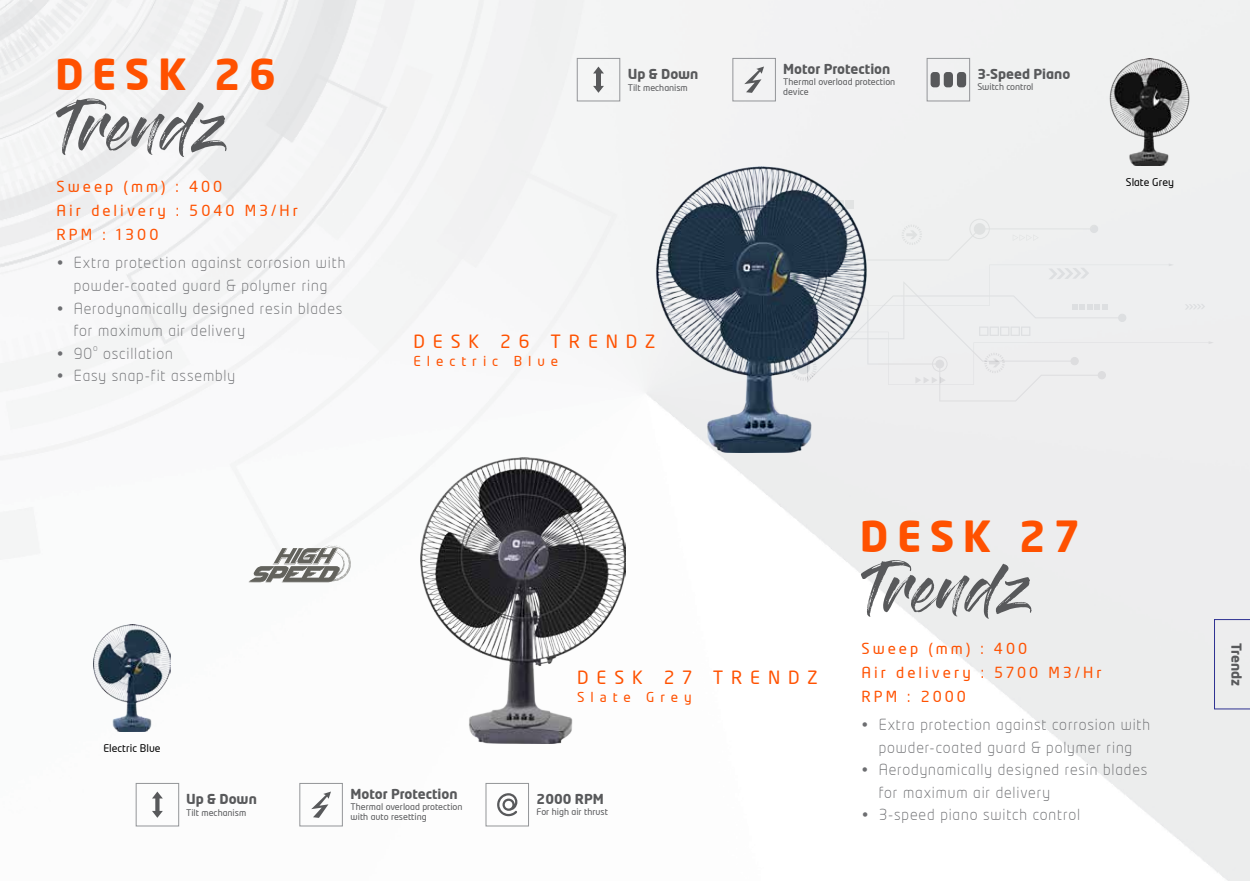
<style>
.page{position:relative;width:1250px;height:881px;background:#fff}
.page>*{position:absolute;margin:0;border:0;box-sizing:border-box;transform-origin:0 0}
.t1{font:700 42px "Neo Tech";letter-spacing:.2em;color:#ff5100}
.t2{font:18px "Neo Tech Alt";letter-spacing:.44em;color:#ff5100}
.t3{font:300 15px/22.5px "Neo Tech";letter-spacing:.06em;color:#6d6e71;text-align:center}
.t4{font:15px/24px "Neo Tech";letter-spacing:.2em;color:#ff5100}
.t5{font:700 13.5px "Neo Tech";color:#58595b}
.t6{font:13.5px "Neo Tech Alt";letter-spacing:.44em;color:#ff5100}
.t7{font:10.5px "Neo Tech";color:#000}
.t8{font:9px/10.5px "Neo Tech";color:#58595b}
.t9{font:300 8.7px "Neo Tech";color:#6d6e71}
</style>
<div class="page">
<img style="left:0;top:0;width:1249px;height:880px">
<div style="left:878px;top:218px;width:335px;height:183px;background:#eeeff0"></div>
<svg style="left:249px;top:545px;width:102px;height:37px"></svg>
<svg style="left:311px;top:791px;width:20px;height:26px"></svg>
<div style="left:299px;top:782px;width:44px;height:44px;border:1px solid #939598"></div>
<svg style="left:152px;top:791px;width:11px;height:26px"></svg>
<div style="left:136px;top:782px;width:43px;height:44px;border:1px solid #939598"></div>
<svg style="left:497px;top:792px;width:20px;height:23px"></svg>
<div style="left:485px;top:782px;width:44px;height:44px;border:1px solid #939598"></div>
<svg style="left:744px;top:66px;width:20px;height:27px"></svg>
<div style="left:732px;top:58px;width:43px;height:43px;border:1px solid #939598"></div>
<hr style="left:596px;top:71px;width:4px;height:18px;background:#58595b">
<svg style="left:593px;top:67px;width:11px;height:6px"></svg>
<svg style="left:593px;top:86px;width:11px;height:7px"></svg>
<div style="left:577px;top:58px;width:43px;height:43px;border:1px solid #939598"></div>
<div style="left:930px;top:72px;width:9px;height:15px;background:#58595b;border-radius:3px"></div>
<div style="left:943px;top:72px;width:9px;height:15px;background:#58595b;border-radius:3px"></div>
<div style="left:956px;top:72px;width:10px;height:15px;background:#58595b;border-radius:3px"></div>
<div style="left:926px;top:58px;width:43px;height:43px;border:1px solid #939598"></div>
<svg style="left:56px;top:98px;width:171px;height:59px"></svg>
<svg style="left:860px;top:560px;width:171px;height:58px;background:#c5c5c6"></svg>
<img style="left:1106px;top:58px;width:87px;height:107px">
<img style="left:646px;top:166px;width:232px;height:286px">
<img style="left:421px;top:457px;width:205px;height:286px">
<img style="left:93px;top:624px;width:78px;height:107px">
<div style="left:1213px;top:619px;width:36px;height:90px;background:#eceded"></div>
<h1 class="t1" style="left:55px;top:47px;width:223px">DESK 26</h1>
<p class="t4" style="left:57px;top:174px;width:243px">Sweep (mm) : 400<br>Air delivery : 5040 M3/Hr<br>RPM : 1300</p>
<p class="t3" style="left:57px;top:251px;width:290px">• Extra protection against corrosion with powder-coated guard &amp; polymer ring</p>
<p class="t3" style="left:74px;top:296px;width:270px;text-align:left;text-indent:-17px">• Aerodynamically designed resin blades for maximum air delivery</p>
<p class="t3" style="left:57px;top:341px;width:37px">• 90</p>
<p class="t9" style="left:93px;top:342px;width:6px">o</p>
<p class="t3" style="left:103px;top:341px;width:71px">oscillation</p>
<p class="t3" style="left:57px;top:364px;width:180px">• Easy snap-fit assembly</p>
<p class="t5" style="left:627px;top:65px;width:72px">Up &amp; Down</p>
<p class="t8" style="left:627px;top:82px;width:62px">Tilt mechanism</p>
<p class="t2" style="left:413px;top:330px;width:243px">DESK 26 TRENDZ</p>
<p class="t6" style="left:413px;top:352px;width:146px">Electric Blue</p>
<p class="t5" style="left:783px;top:60px;width:108px">Motor Protection</p>
<p class="t8" style="left:783px;top:76px;width:113px">Thermal overload protection device</p>
<p class="t5" style="left:977px;top:65px;width:95px">3-Speed Piano</p>
<p class="t8" style="left:977px;top:81px;width:58px">Switch control</p>
<p class="t7" style="left:1125px;top:175px;width:50px">Slate Grey</p>
<p class="t2" style="left:577px;top:666px;width:242px">DESK 27 TRENDZ</p>
<p class="t6" style="left:577px;top:688px;width:116px">Slate Grey</p>
<h1 class="t1" style="left:859px;top:509px;width:221px">DESK 27</h1>
<p class="t4" style="left:861px;top:636px;width:242px">Sweep (mm) : 400<br>Air delivery : 5700 M3/Hr<br>RPM : 2000</p>
<p class="t7" style="left:103px;top:741px;width:59px">Electric Blue</p>
<p class="t5" style="left:186px;top:789px;width:72px">Up &amp; Down</p>
<p class="t8" style="left:186px;top:806px;width:62px">Tilt mechanism</p>
<p class="t5" style="left:350px;top:785px;width:108px">Motor Protection</p>
<p class="t8" style="left:350px;top:800px;width:113px">Thermal overload protection with auto resetting</p>
<p class="t5" style="left:536px;top:790px;width:69px">2000 RPM</p>
<p class="t8" style="left:536px;top:806px;width:73px">For high air thrust</p>
<p class="t3" style="left:861px;top:713px;width:290px">• Extra protection against corrosion with powder-coated guard &amp; polymer ring</p>
<p class="t3" style="left:878px;top:758px;width:270px;text-align:left;text-indent:-17px">• Aerodynamically designed resin blades for maximum air delivery</p>
<p class="t3" style="left:861px;top:803px;width:220px">• 3-speed piano switch control</p>
<p class="t5" style="left:1244px;top:642px;width:45px;rotate:90deg">Trendz</p>
</div>
